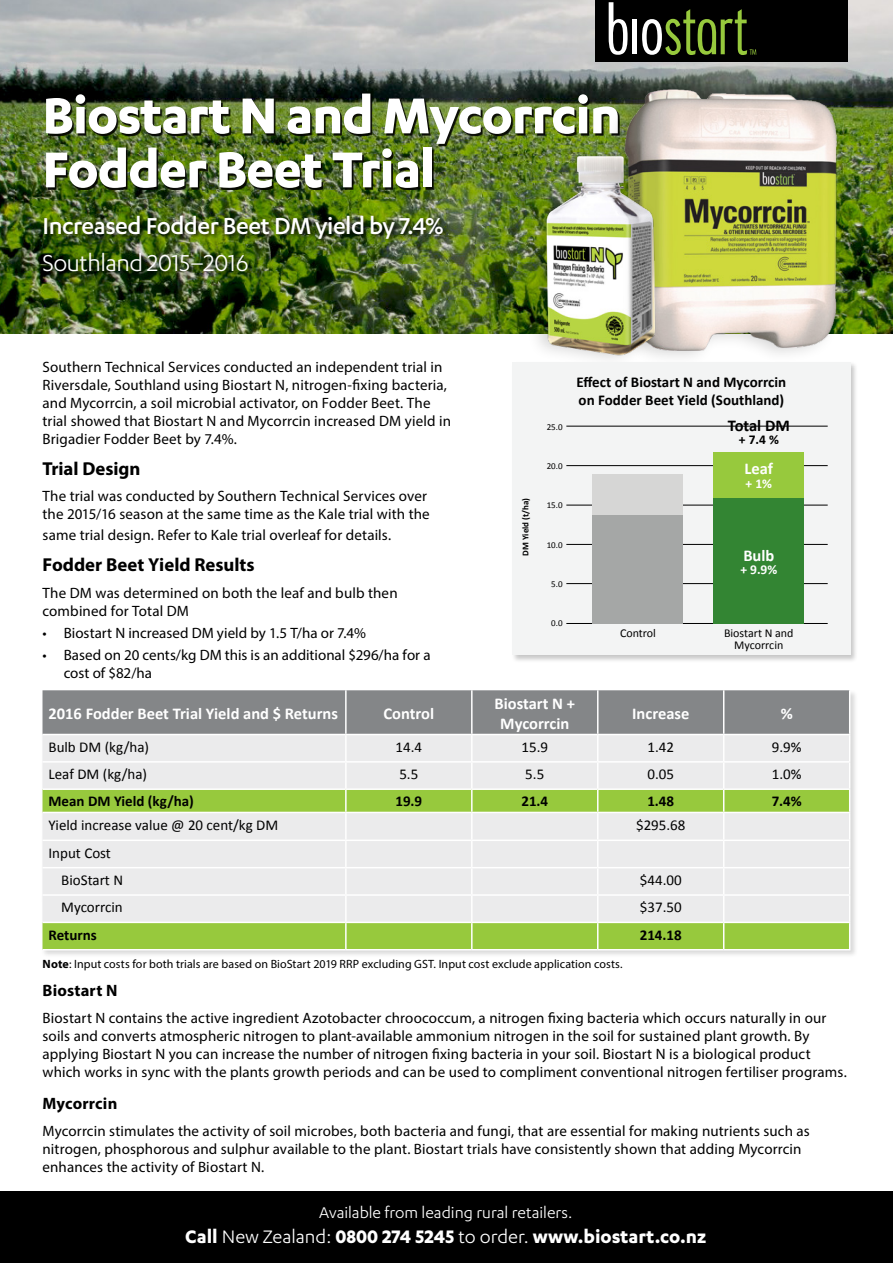
<style>
.page{position:relative;width:893px;height:1263px;background:#fff}
.page>*{position:absolute;margin:0;border:0;box-sizing:border-box;transform-origin:0 0}
.t1{font:700 58.5px/54px "Karbon";letter-spacing:-.02em;color:#fff}
.t2{font:500 26.7px "Karbon";letter-spacing:-.02em;color:#fff}
.t3{font:26.7px "Karbon";letter-spacing:-.02em;color:#fff}
.t4{font:700 21px "Karbon";color:#fff}
.t5{font:700 18.75px "Myriad Pro";color:#000}
.t6{font:18px "Karbon";color:#fff}
.t7{font:700 16.5px/19.8px "Calibri";color:#fff;text-align:center}
.t8{font:700 16.5px "Myriad Pro";letter-spacing:.01em;color:#000}
.t9{font:700 16.5px "Calibri";color:#000}
.t10{font:15px/18px "Myriad Pro";letter-spacing:.01em;color:#000}
.t11{font:15px/27.3px "Calibri";color:#000}
.t12{font:700 15px/18px "Calibri";color:#000}
.t13{font:700 13.5px "Calibri";color:#fff}
.t14{font:700 13.5px "Calibri";color:#000}
.t15{font:12px "Myriad Pro";letter-spacing:.005em;color:#000}
.t16{font:12px/12px "Calibri";color:#000;text-align:center}
.t17{font:9px "Calibri";color:#000}
.t18{font:700 9px "Calibri";color:#000}
.s1{font-weight:700}
.s2{font-weight:400}
</style>
<div class="page">
<div style="left:0;top:1191px;width:893px;height:72px;background:#000"></div>
<div style="left:41px;top:689px;width:817px;height:269px;background:#000;opacity:.15"></div>
<svg style="left:43px;top:690px;width:807px;height:259px"></svg>
<hr style="left:43px;top:949px;width:303px;height:1px;background:#fff">
<hr style="left:346px;top:949px;width:126px;height:1px;background:#fff">
<hr style="left:472px;top:949px;width:126px;height:1px;background:#fff">
<hr style="left:598px;top:949px;width:126px;height:1px;background:#fff">
<hr style="left:724px;top:949px;width:126px;height:1px;background:#fff">
<img style="left:0;top:0;width:893px;height:334px">
<div style="left:595px;top:0;width:252px;height:62px;background:#000"></div>
<hr style="left:633px;top:20px;width:4px;height:34px;background:#fff">
<svg style="left:609px;top:2px;width:19px;height:53px"></svg>
<svg style="left:642px;top:9px;width:114px;height:46px"></svg>
<div style="left:43px;top:252px;width:210px;height:26px;background:#000;opacity:.75"></div>
<div style="left:44px;top:214px;width:405px;height:30px;background:#000;opacity:.75"></div>
<div style="left:48px;top:95px;width:572px;height:95px;background:#000;opacity:.9"></div>
<img style="left:614px;top:80px;width:236px;height:277px">
<div style="left:525px;top:143px;width:138px;height:227px;background:#000;opacity:.17"></div>
<img style="left:536px;top:142px;width:139px;height:219px">
<div style="left:511px;top:361px;width:347px;height:302px;background:#000;opacity:.22"></div>
<div style="left:512px;top:362px;width:338px;height:293px;background:#f3f4f4"></div>
<hr style="left:566px;top:583px;width:262px;height:1px;background:#000">
<hr style="left:566px;top:544px;width:262px;height:1px;background:#000">
<hr style="left:566px;top:505px;width:262px;height:1px;background:#000">
<hr style="left:566px;top:465px;width:262px;height:1px;background:#000">
<hr style="left:566px;top:426px;width:262px;height:1px;background:#000">
<hr style="left:566px;top:623px;width:262px;height:1px;background:#000">
<div style="left:713px;top:452px;width:91px;height:47px;background:#97c93d"></div>
<div style="left:713px;top:499px;width:91px;height:125px;background:#338533"></div>
<div style="left:592px;top:515px;width:91px;height:108px;background:#a5a7a6"></div>
<div style="left:592px;top:474px;width:91px;height:41px;background:#d6d6d5"></div>
<h1 class="t1" style="left:43px;top:86px;width:580px">Biostart N and Mycorrcin<br>Fodder Beet Trial</h1>
<h2 class="t2" style="left:43px;top:211px;width:403px">Increased Fodder Beet DM yield by 7.4%</h2>
<h2 class="t3" style="left:43px;top:248px;width:208px">Southland 2015–2016</h2>
<p class="t10" style="left:43px;top:358px;width:410px">Southern Technical Services conducted an independent trial in Riversdale, Southland using Biostart N, nitrogen-fixing bacteria, and Mycorrcin, a soil microbial activator, on Fodder Beet. The trial showed that Biostart N and Mycorrcin increased DM yield in Brigadier Fodder Beet by 7.4%.</p>
<p class="t5" style="left:43px;top:456px;width:100px">Trial Design</p>
<p class="t10" style="left:43px;top:487px;width:389px">The trial was conducted by Southern Technical Services over the 2015/16 season at the same time as the Kale trial with the</p>
<p class="t10" style="left:43px;top:526px;width:350px">same trial design. Refer to Kale trial overleaf for details.</p>
<p class="t5" style="left:43px;top:553px;width:214px">Fodder Beet Yield Results</p>
<p class="t10" style="left:43px;top:583px;width:357px">The DM was determined on both the leaf and bulb then combined for Total DM</p>
<p class="t10" style="left:43px;top:624px;width:325px">• Biostart N increased DM yield by 1.5 T/ha or 7.4%</p>
<p class="t10" style="left:64px;top:646px;width:368px;text-indent:-21px">• Based on 20 cents/kg DM this is an additional $296/ha for a cost of $82/ha</p>
<p class="t18" style="left:519px;top:556px;width:59px;rotate:-90deg">DM Yield (t/ha)</p>
<p class="t17" style="left:547px;top:420px;width:17px">25.0</p>
<p class="t17" style="left:547px;top:460px;width:17px">20.0</p>
<p class="t17" style="left:547px;top:499px;width:17px">15.0</p>
<p class="t17" style="left:547px;top:538px;width:17px">10.0</p>
<p class="t17" style="left:551px;top:578px;width:13px">5.0</p>
<p class="t17" style="left:551px;top:617px;width:13px">0.0</p>
<p class="t12" style="left:577px;top:373px;width:211px">Effect of Biostart N and Mycorrcin on Fodder Beet Yield (Southland)</p>
<p class="t9" style="left:728px;top:414px;width:63px">Total DM</p>
<p class="t14" style="left:739px;top:430px;width:41px">+ 7.4 %</p>
<p class="t7" style="left:745px;top:458px;width:30px">Leaf</p>
<p class="t13" style="left:746px;top:473px;width:28px">+ 1%</p>
<p class="t7" style="left:743px;top:545px;width:33px">Bulb</p>
<p class="t13" style="left:740px;top:560px;width:38px">+ 9.9%</p>
<p class="t16" style="left:620px;top:626px;width:38px">Control</p>
<p class="t16" style="left:724px;top:626px;width:71px">Biostart N and<br>Mycorrcin</p>
<p class="t7" style="left:49px;top:703px;width:291px">2016 Fodder Beet Trial Yield and $ Returns</p>
<p class="t7" style="left:384px;top:703px;width:52px">Control</p>
<p class="t7" style="left:495px;top:693px;width:82px">Biostart N +<br>Mycorrcin</p>
<p class="t7" style="left:632px;top:703px;width:59px">Increase</p>
<p class="t7" style="left:781px;top:703px;width:14px">%</p>
<p class="t11" style="left:49px;top:733px;width:102px">Bulb DM (kg/ha)</p>
<p class="t11" style="left:395px;top:733px;width:28px">14.4</p>
<p class="t11" style="left:521px;top:733px;width:28px">15.9</p>
<p class="t11" style="left:647px;top:733px;width:28px">1.42</p>
<p class="t11" style="left:772px;top:733px;width:31px">9.9%</p>
<p class="t11" style="left:49px;top:760px;width:100px">Leaf DM (kg/ha)</p>
<p class="t11" style="left:399px;top:760px;width:20px">5.5</p>
<p class="t11" style="left:525px;top:760px;width:20px">5.5</p>
<p class="t11" style="left:647px;top:760px;width:28px">0.05</p>
<p class="t11" style="left:772px;top:760px;width:31px">1.0%</p>
<p class="t12" style="left:49px;top:792px;width:147px">Mean DM Yield (kg/ha)</p>
<p class="t12" style="left:395px;top:792px;width:28px">19.9</p>
<p class="t12" style="left:521px;top:792px;width:28px">21.4</p>
<p class="t12" style="left:647px;top:792px;width:28px">1.48</p>
<p class="t12" style="left:772px;top:792px;width:32px">7.4%</p>
<p class="t11" style="left:49px;top:811px;width:231px">Yield increase value @ 20 cent/kg DM</p>
<p class="t11" style="left:636px;top:811px;width:51px">$295.68</p>
<p class="t11" style="left:61px;top:838px;width:63px;text-indent:-13px">Input Cost<br>BioStart N</p>
<p class="t11" style="left:640px;top:866px;width:43px">$44.00</p>
<p class="t11" style="left:61px;top:893px;width:63px">Mycorrcin</p>
<p class="t11" style="left:640px;top:893px;width:43px">$37.50</p>
<p class="t12" style="left:49px;top:925px;width:50px">Returns</p>
<p class="t12" style="left:640px;top:925px;width:44px">214.18</p>
<p class="t15" style="left:43px;top:957px;width:582px"><span class="s1">Note</span>: Input costs for both trials are based on BioStart 2019 RRP excluding GST. Input cost exclude application costs.</p>
<p class="t8" style="left:43px;top:980px;width:76px">Biostart N</p>
<p class="t10" style="left:43px;top:1008px;width:806px">Biostart N contains the active ingredient Azotobacter chroococcum, a nitrogen fixing bacteria which occurs naturally in our soils and converts atmospheric nitrogen to plant-available ammonium nitrogen in the soil for sustained plant growth. By applying Biostart N you can increase the number of nitrogen fixing bacteria in your soil. Biostart N is a biological product which works in sync with the plants growth periods and can be used to compliment conventional nitrogen fertiliser programs.</p>
<p class="t8" style="left:43px;top:1093px;width:76px">Mycorrcin</p>
<p class="t10" style="left:43px;top:1121px;width:769px">Mycorrcin stimulates the activity of soil microbes, both bacteria and fungi, that are essential for making nutrients such as nitrogen, phosphorous and sulphur available to the plant. Biostart trials have consistently shown that adding Mycorrcin enhances the activity of Biostart N.</p>
<p class="t6" style="left:319px;top:1202px;width:255px">Available from leading rural retailers.</p>
<h3 class="t4" style="left:185px;top:1225px;width:523px">Call <span class="s2">New Zealand:</span> 0800 274 5245 <span class="s2">to order.</span> www.biostart.co.nz</h3>
</div>
